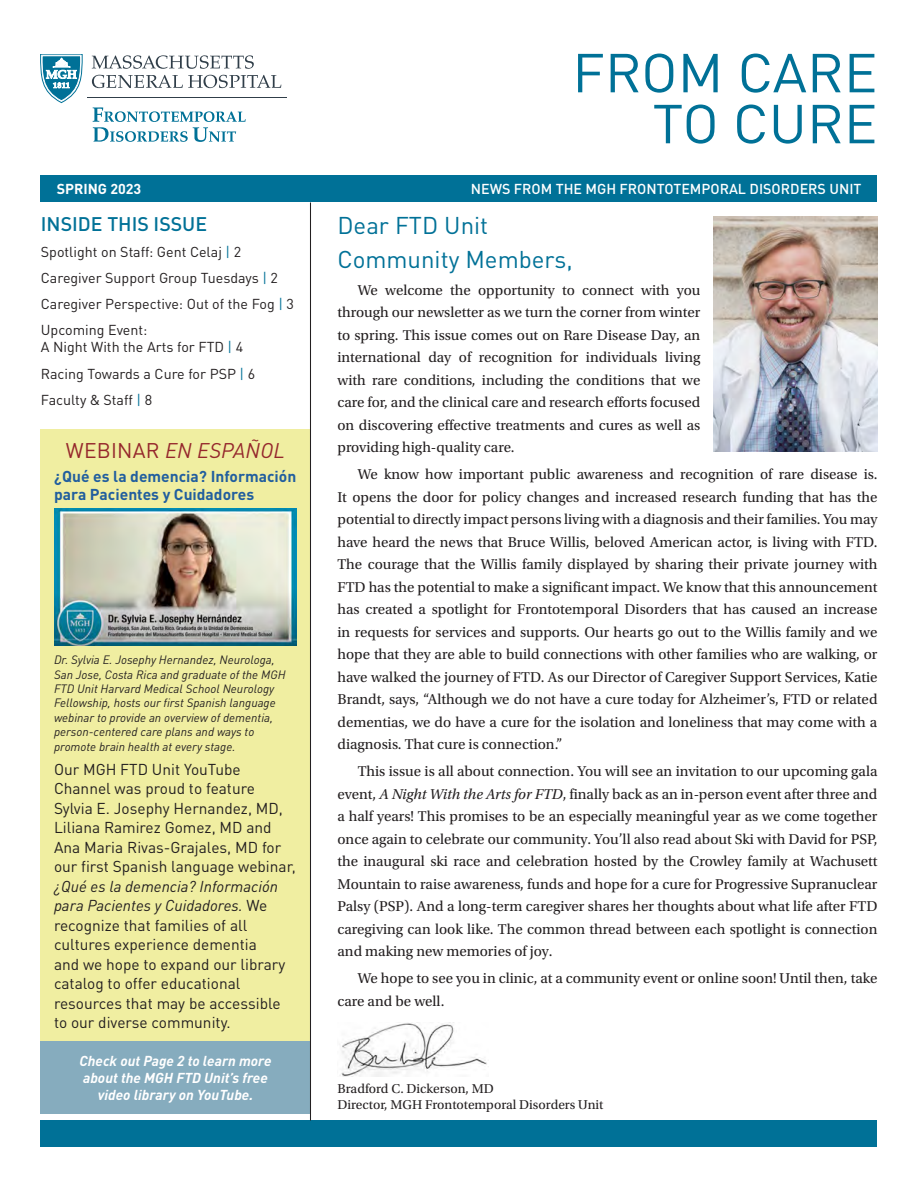
<style>
.page{position:relative;width:918px;height:1188px;background:#fff}
.page>*{position:absolute;margin:0;border:0;box-sizing:border-box;transform-origin:0 0}
.t1{font:54px/51px "DIN Pro";color:#007197;text-align:right;scale:1.04 1}
.t2{font:24px/33.3px "DIN Pro";color:#007197}
.t3{font:italic 21px "DIN Pro";letter-spacing:.01em;color:#95272c}
.t4{font:500 19.5px "DIN Pro";color:#007197}
.t5{font:15.6px/19.5px "DIN Pro";color:#231f20}
.t6{font:700 15.6px/18.8px "DIN Pro";color:#215e9e}
.t7{font:15px/22.5px "Utopia Std";color:#231f20;text-align:justify}
.t8{font:14.25px/26.1px "DIN Pro";color:#231f20}
.t9{font:italic 700 14.25px/17.1px "DIN Pro";color:#fff;text-align:center}
.t10{font:500 14.25px "DIN Pro";color:#fff}
.t11{font:700 14.25px "DIN Pro";color:#fff}
.t12{font:13.5px/16.2px "Utopia Std";color:#231f20}
.t13{font:italic 12px/14.4px "DIN Pro";color:#231f20}
.s1{color:#007197}
.s2{font-style:normal}
.s3{font-style:italic}
</style>
<div class="page">
<div style="left:40px;top:1120px;width:838px;height:28px;background:#007197"></div>
<svg style="left:92px;top:75px;width:189px;height:13px"></svg>
<svg style="left:92px;top:55px;width:162px;height:14px"></svg>
<hr style="left:88px;top:97px;width:199px;height:1px;background:#303e49">
<svg style="left:40px;top:54px;width:42px;height:49px"></svg>
<svg style="left:93px;top:107px;width:153px;height:35px"></svg>
<div style="left:40px;top:176px;width:838px;height:26px;background:#007197"></div>
<div style="left:40px;top:429px;width:270px;height:613px;background:#f0eea1"></div>
<img style="left:54px;top:508px;width:243px;height:137px">
<div style="left:40px;top:1042px;width:270px;height:72px;background:#86acbe"></div>
<img style="left:340px;top:1023px;width:147px;height:54px">
<img style="left:714px;top:216px;width:164px;height:235px">
<hr style="left:310px;top:202px;width:1px;height:918px;background:#231f20">
<h1 class="t1" style="left:572px;top:44px;width:295px">FROM CARE<br>TO CURE</h1>
<p class="t11" style="left:57px;top:178px;width:86px">SPRING 2023</p>
<p class="t10" style="left:471px;top:178px;width:392px">NEWS FROM THE MGH FRONTOTEMPORAL DISORDERS UNIT</p>
<h3 class="t4" style="left:41px;top:209px;width:168px">INSIDE THIS ISSUE</h3>
<p class="t8" style="left:41px;top:238px;width:255px">Spotlight on Staff: Gent Celaj <span class="s1">|</span> 2<br>Caregiver Support Group Tuesdays <span class="s1">|</span> 2<br>Caregiver Perspective: Out of the Fog <span class="s1">|</span> 3<br>Upcoming Event:</p>
<p class="t8" style="left:41px;top:333px;width:216px">A Night With the Arts for FTD <span class="s1">|</span> 4<br>Racing Towards a Cure for PSP <span class="s1">|</span> 6<br>Faculty &amp; Staff <span class="s1">|</span> 8</p>
<h3 class="t3" style="left:66px;top:435px;width:221px"><span class="s2">WEBINAR</span> EN ESPAÑOL</h3>
<p class="t6" style="left:54px;top:466px;width:244px">¿Qué es la demencia? Información para Pacientes y Cuidadores</p>
<p class="t13" style="left:54px;top:652px;width:233px">Dr. Sylvia E. Josephy Hernandez, Neurologa, San Jose, Costa Rica and graduate of the MGH FTD Unit Harvard Medical School Neurology Fellowship, hosts our first Spanish language webinar to provide an overview of dementia, person-centered care plans and ways to promote brain health at every stage.</p>
<p class="t5" style="left:54px;top:758px;width:244px">Our MGH FTD Unit YouTube<br>Channel was proud to feature<br>Sylvia E. Josephy Hernandez, MD,<br>Liliana Ramirez Gomez, MD and<br>Ana Maria Rivas-Grajales, MD for our first Spanish language webinar,</p>
<p class="t5" style="left:54px;top:875px;width:233px"><span class="s3">¿Qué es la demencia? Información para Pacientes y Cuidadores.</span> We recognize that families of all cultures experience dementia and we hope to expand our library catalog to offer educational resources that may be accessible to our diverse community.</p>
<p class="t9" style="left:79px;top:1051px;width:194px">Check out Page 2 to learn more about the MGH FTD Unit’s free video library on YouTube.</p>
<h2 class="t2" style="left:338px;top:207px;width:237px">Dear FTD Unit<br>Community Members,</h2>
<p class="t7" style="left:338px;top:279px;width:364px;text-indent:20px">We welcome the opportunity to connect with you through our newsletter as we turn the corner from winter to spring. This issue comes out on Rare Disease Day, an international day of recognition for individuals living with rare conditions, including the conditions that we care for, and the clinical care and research efforts focused on discovering effective treatments and cures as well as providing high-quality care.</p>
<p class="t7" style="left:338px;top:463px;width:542px;text-indent:20px">We know how important public awareness and recognition of rare disease is.<br>It opens the door for policy changes and increased research funding that has the potential to directly impact persons living with a diagnosis and their families. You may have heard the news that Bruce Willis, beloved American actor, is living with FTD.<br>The courage that the Willis family displayed by sharing their private journey with FTD has the potential to make a significant impact. We know that this announcement has created a spotlight for Frontotemporal Disorders that has caused an increase in requests for services and supports. Our hearts go out to the Willis family and we hope that they are able to build connections with other families who are walking, or have walked the journey of FTD. As our Director of Caregiver Support Services, Katie Brandt, says, “Although we do not have a cure today for Alzheimer’s, FTD or related dementias, we do have a cure for the isolation and loneliness that may come with a diagnosis. That cure is connection.”</p>
<p class="t7" style="left:338px;top:760px;width:542px;text-indent:20px">This issue is all about connection. You will see an invitation to our upcoming gala event, <span class="s3">A Night With the Arts for FTD</span>, finally back as an in-person event after three and a half years! This promises to be an especially meaningful year as we come together once again to celebrate our community. You’ll also read about Ski with David for PSP, the inaugural ski race and celebration hosted by the Crowley family at Wachusett Mountain to raise awareness, funds and hope for a cure for Progressive Supranuclear Palsy (PSP). And a long-term caregiver shares her thoughts about what life after FTD caregiving can look like. The common thread between each spotlight is connection and making new memories of joy.</p>
<p class="t7" style="left:338px;top:967px;width:542px;text-indent:20px">We hope to see you in clinic, at a community event or online soon! Until then, take care and be well.</p>
<p class="t12" style="left:338px;top:1081px;width:268px">Bradford C. Dickerson, MD<br>Director, MGH Frontotemporal Disorders Unit</p>
</div>
